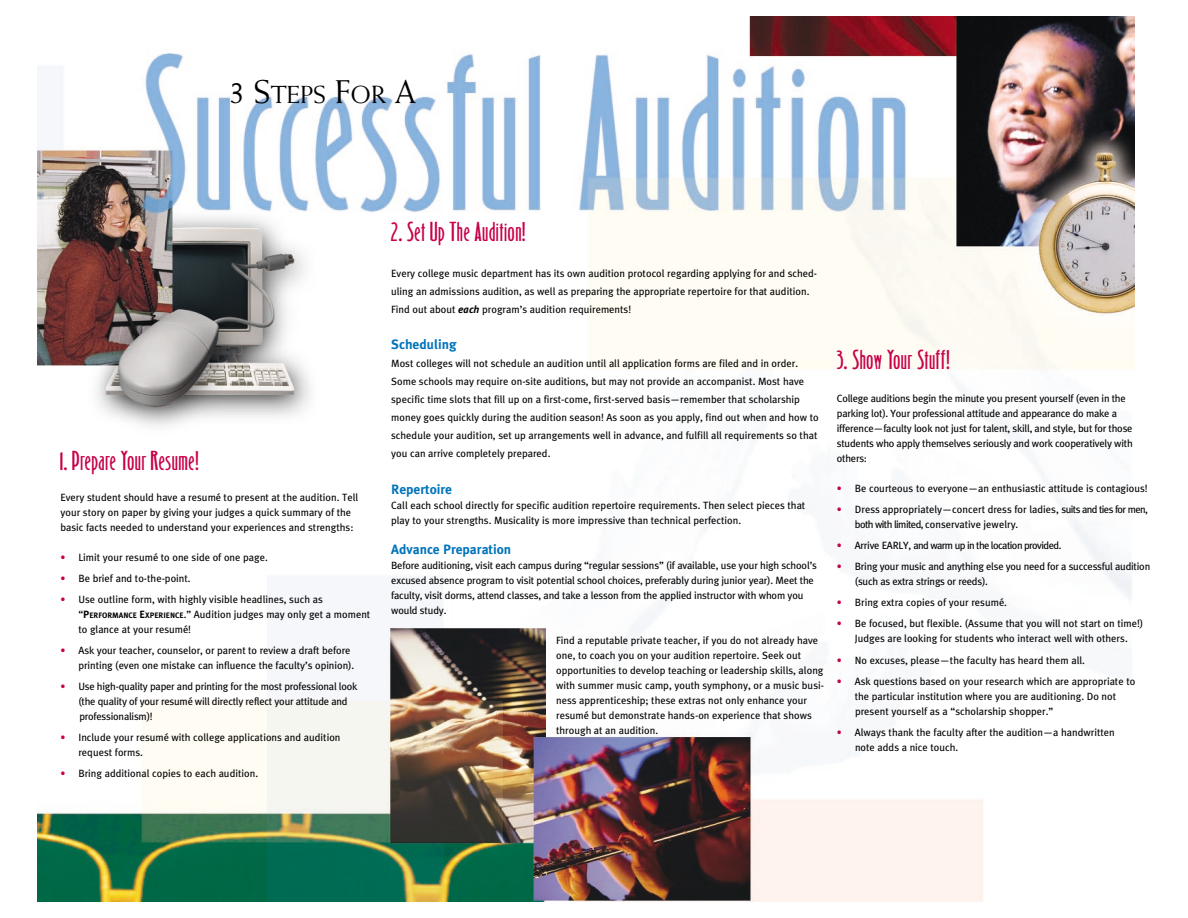
<style>
.page{position:relative;width:1188px;height:918px;background:#fff}
.page>*{position:absolute;margin:0;border:0;box-sizing:border-box;transform-origin:0 0}
.t1{font:24.75px "Weiss";color:#000}
.t2{font:24px "PF Carling";letter-spacing:.01em;color:#c70049;scale:1.2 1}
.t3{font:700 13.5px "Meta Plus";color:#0073bb}
.t4{font:10.5px/15px "Meta Plus";color:#000}
.t5{font:10.5px/15px "Meta Plus";letter-spacing:-.02em;color:#000}
.t6{font:10.5px "Meta Plus";letter-spacing:-.055em;color:#000}
.s1{font-size:33px}
.s2{font-weight:900;color:#c70049}
.s3{font-weight:700}
.s4{font-weight:700;font-size:7.8px}
.s5{font-weight:700;font-style:italic}
</style>
<div class="page">
<img style="left:38px;top:16px;width:1097px;height:886px">
<h1 class="t1" style="left:228px;top:85px;width:190px"><span class="s1">3 S</span>TEPS <span class="s1">F</span>OR <span class="s1">A</span></h1>
<h2 class="t2" style="left:60px;top:450px;width:117px">1. Prepare Your Resume!</h2>
<p class="t4" style="left:60px;top:491px;width:299px">Every student should have a resumé to present at the audition. Tell your story on paper by giving your judges a quick summary of the basic facts needed to understand your experiences and strengths:</p>
<p class="t4" style="left:60px;top:551px;width:209px"><span class="s2">•</span> Limit your resumé to one side of one page.</p>
<p class="t4" style="left:60px;top:572px;width:132px"><span class="s2">•</span> Be brief and to-the-point.</p>
<p class="t4" style="left:78px;top:593px;width:293px;text-indent:-18px"><span class="s2">•</span> Use outline form, with highly visible headlines, such as “<span class="s3">P</span><span class="s4">ERFORMANCE</span> <span class="s3">E</span><span class="s4">XPERIENCE</span>.” Audition judges may only get a moment to glance at your resumé!</p>
<p class="t4" style="left:78px;top:644px;width:277px;text-indent:-18px"><span class="s2">•</span> Ask your teacher, counselor, or parent to review a draft before printing (even one mistake can influence the faculty’s opinion).</p>
<p class="t5" style="left:78px;top:680px;width:281px;text-indent:-18px"><span class="s2">•</span> Use high-quality paper and printing for the most professional look (the quality of your resumé will directly reflect your attitude and professionalism)!</p>
<p class="t4" style="left:78px;top:731px;width:264px;text-indent:-18px"><span class="s2">•</span> Include your resumé with college applications and audition request forms.</p>
<p class="t4" style="left:60px;top:767px;width:199px"><span class="s2">•</span> Bring additional copies to each audition.</p>
<h2 class="t2" style="left:391px;top:221px;width:114px">2. Set Up The Audition!</h2>
<p class="t4" style="left:391px;top:265px;width:428px;line-height:18px">Every college music department has its own audition protocol regarding applying for and sched&shy;uling an admissions audition, as well as preparing the appropriate repertoire for that audition.<br>Find out about <span class="s5">each</span> program’s audition requirements!</p>
<p class="t3" style="left:391px;top:338px;width:67px">Scheduling</p>
<p class="t4" style="left:391px;top:355px;width:429px;line-height:18px">Most colleges will not schedule an audition until all application forms are filed and in order.<br>Some schools may require on-site auditions, but may not provide an accompanist. Most have specific time slots that fill up on a first-come, first-served basis—remember that scholarship money goes quickly during the audition season! As soon as you apply, find out when and how to schedule your audition, set up arrangements well in advance, and fulfill all requirements so that you can arrive completely prepared.</p>
<p class="t3" style="left:391px;top:484px;width:62px">Repertoire</p>
<p class="t4" style="left:391px;top:499px;width:416px">Call each school directly for specific audition repertoire requirements. Then select pieces that play to your strengths. Musicality is more impressive than technical perfection.</p>
<p class="t3" style="left:391px;top:544px;width:122px">Advance Preparation</p>
<p class="t4" style="left:391px;top:559px;width:427px">Before auditioning, visit each campus during “regular sessions” (if available, use your high school’s excused absence program to visit potential school choices, preferably during junior year). Meet the faculty, visit dorms, attend classes, and take a lesson from the applied instructor with whom you would study.</p>
<p class="t4" style="left:556px;top:634px;width:269px">Find a reputable private teacher, if you do not already have one, to coach you on your audition repertoire. Seek out opportunities to develop teaching or leadership skills, along with summer music camp, youth symphony, or a music busi&shy;ness apprenticeship; these extras not only enhance your resumé but demonstrate hands-on experience that shows through at an audition.</p>
<h2 class="t2" style="left:837px;top:349px;width:96px">3. Show Your Stuff!</h2>
<p class="t5" style="left:837px;top:391px;width:297px">College auditions begin the minute you present yourself (even in the parking lot). Your professional attitude and appearance do make a ifference—faculty look not just for talent, skill, and style, but for those students who apply themselves seriously and work cooperatively with others:</p>
<p class="t4" style="left:837px;top:481px;width:313px"><span class="s2">•</span> Be courteous to everyone—an enthusiastic attitude is contagious!</p>
<p class="t4" style="left:855px;top:502px;width:295px;text-indent:-18px"><span class="s2">•</span> Dress appropriately—concert dress for ladies, suits and ties for men, both with limited, conservative jewelry.</p>
<p class="t6" style="left:837px;top:541px;width:226px"><span class="s2">•</span> Arrive EARLY, and warm up in the location provided.</p>
<p class="t5" style="left:855px;top:559px;width:297px;text-indent:-18px"><span class="s2">•</span> Bring your music and anything else you need for a successful audition (such as extra strings or reeds).</p>
<p class="t4" style="left:837px;top:595px;width:172px"><span class="s2">•</span> Bring extra copies of your resumé.</p>
<p class="t4" style="left:837px;top:616px;width:308px;text-align:center"><span class="s2">•</span> Be focused, but flexible. (Assume that you will not start on time!)<br>Judges are looking for students who interact well with others.</p>
<p class="t4" style="left:837px;top:654px;width:250px"><span class="s2">•</span> No excuses, please—the faculty has heard them all.</p>
<p class="t4" style="left:855px;top:675px;width:282px;text-indent:-18px"><span class="s2">•</span> Ask questions based on your research which are appropriate to the particular institution where you are auditioning. Do not present yourself as a “scholarship shopper.”</p>
<p class="t4" style="left:855px;top:726px;width:261px;text-indent:-18px"><span class="s2">•</span> Always thank the faculty after the audition—a handwritten note adds a nice touch.</p>
</div>
